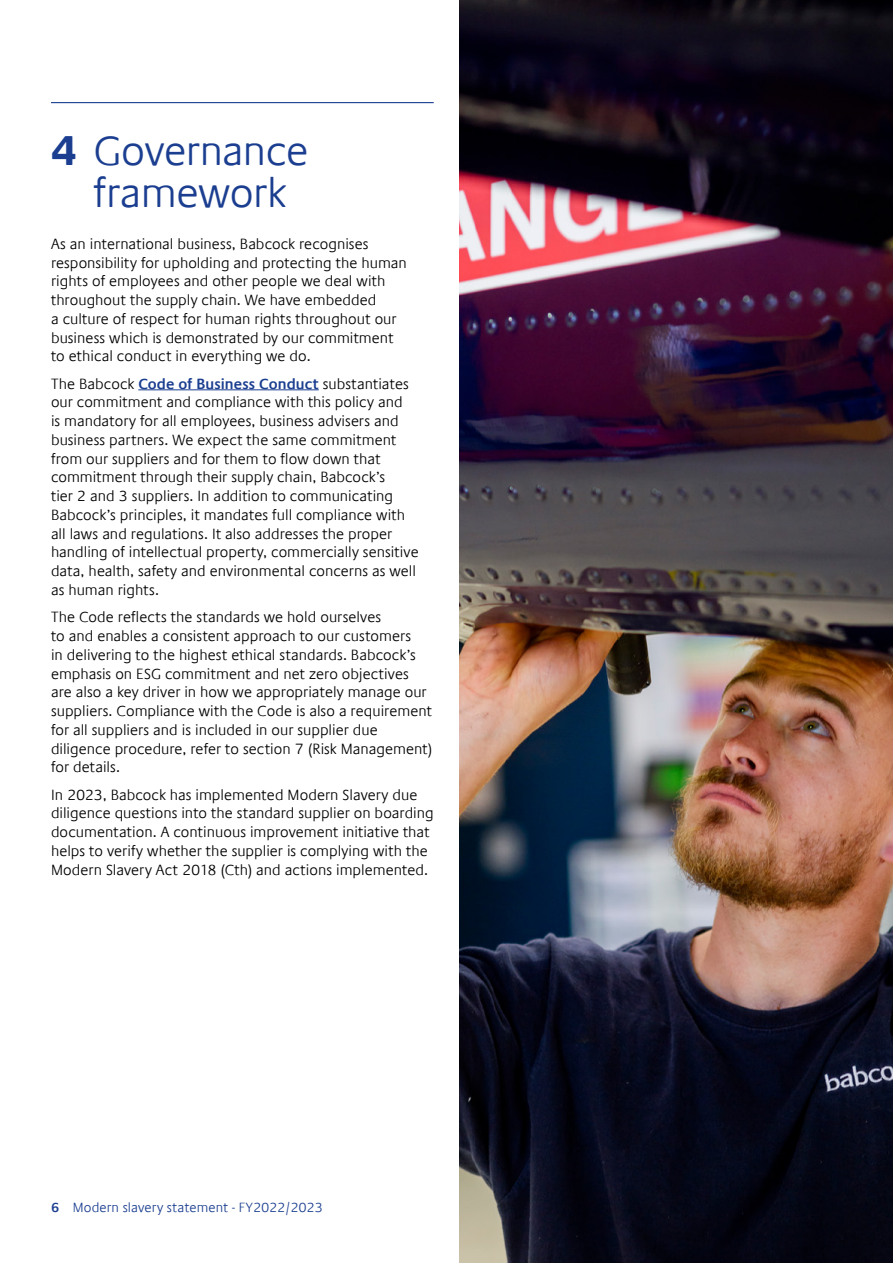
<style>
.page{position:relative;width:893px;height:1263px;background:#fff}
.page>*{position:absolute;margin:0;border:0;box-sizing:border-box;transform-origin:0 0}
.t1{font:300 42px/42px "Praxis Com";letter-spacing:-.01em;color:#1b3e90;text-align:center}
.t2{font:300 15px/18.8px "Praxis Com";color:#000}
.t3{font:300 13.5px "Praxis Com";letter-spacing:.005em;color:#1b3e90}
.s1{font-weight:700}
.s2{font-weight:600;color:#1b3e90}
.s3{font-weight:600}
</style>
<div class="page">
<hr style="left:51px;top:102px;width:383px;height:1px;background:#1b3e90">
<hr style="left:138px;top:389px;width:181px;height:1px;background:#1b3e90">
<img style="left:459px;top:0;width:434px;height:1263px">
<h1 class="t1" style="left:51px;top:130px;width:259px"><span class="s1">4</span> Governance framework</h1>
<p class="t2" style="left:51px;top:235px;width:357px">As an international business, Babcock recognises responsibility for upholding and protecting the human rights of employees and other people we deal with throughout the supply chain. We have embedded<br>a culture of respect for human rights throughout our business which is demonstrated by our commitment to ethical conduct in everything we do.</p>
<p class="t2" style="left:51px;top:374px;width:369px">The Babcock <span class="s2">Code of Business Conduct</span> substantiates our commitment and compliance with this policy and<br>is mandatory for all employees, business advisers and business partners. We expect the same commitment from our suppliers and for them to flow down that commitment through their supply chain, Babcock’s<br>tier 2 and 3 suppliers. In addition to communicating Babcock’s principles, it mandates full compliance with all laws and regulations. It also addresses the proper handling of intellectual property, commercially sensitive data, health, safety and environmental concerns as well as human rights.</p>
<p class="t2" style="left:51px;top:608px;width:383px">The Code reflects the standards we hold ourselves<br>to and enables a consistent approach to our customers<br>in delivering to the highest ethical standards. Babcock’s emphasis on ESG commitment and net zero objectives are also a key driver in how we appropriately manage our suppliers. Compliance with the Code is also a requirement for all suppliers and is included in our supplier due diligence procedure, refer to section 7 (Risk Management) for details.</p>
<p class="t2" style="left:51px;top:785px;width:384px">In 2023, Babcock has implemented Modern Slavery due diligence questions into the standard supplier on boarding documentation. A continuous improvement initiative that helps to verify whether the supplier is complying with the Modern Slavery Act 2018 (Cth) and actions implemented.</p>
<p class="t3" style="left:51px;top:1199px;width:273px"><span class="s3">6</span> Modern slavery statement - FY2022/2023</p>
</div>
